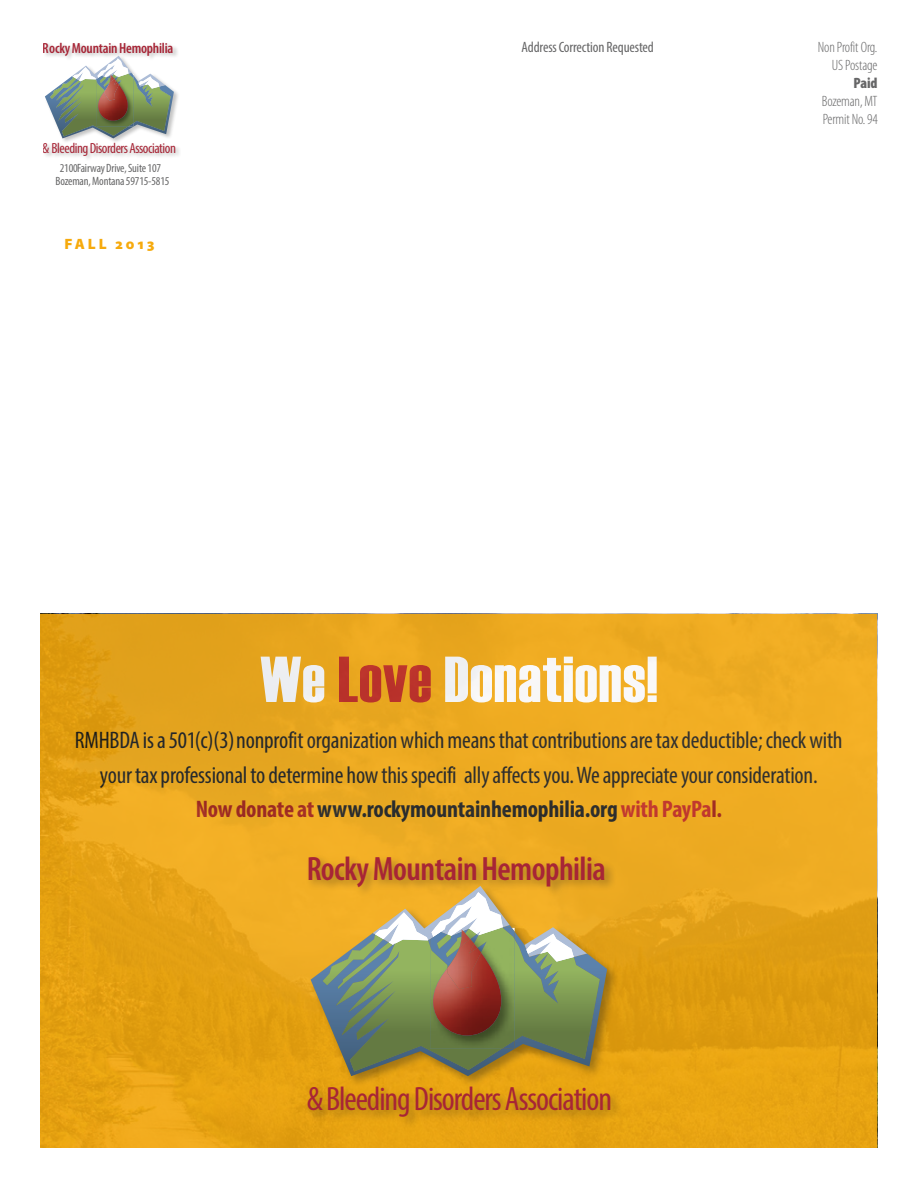
<style>
.page{position:relative;width:918px;height:1188px;background:#fff}
.page>*{position:absolute;margin:0;border:0;box-sizing:border-box;transform-origin:0 0}
.t1{font:64.8px "Haettenschweiler";letter-spacing:.015em;color:#fff}
.t2{font:condensed 33.9px "Myriad Pro";letter-spacing:-.03em;color:#a72536}
.t3{font:600 condensed 33.9px "Myriad Pro";letter-spacing:-.015em;color:#a72536}
.t4{font:condensed 24px/34.5px "Myriad Pro";letter-spacing:-.01em;color:#1c1c1a;text-align:center}
.t5{font:300 condensed 15px/18px "Myriad Pro";letter-spacing:-.01em;color:#666667;text-align:right}
.t6{font:condensed 15px "Myriad Pro";letter-spacing:-.01em;color:#666667}
.t7{font:900 15px "Myriad Pro";letter-spacing:.2em;color:#f6aa0d}
.t8{font:900 condensed 15px "Myriad Pro";color:#666667}
.t9{font:condensed 14.7px "Myriad Pro";letter-spacing:-.03em;color:#a72536}
.t10{font:600 condensed 14.7px "Myriad Pro";letter-spacing:-.015em;color:#a72536}
.t11{font:condensed 12px/13.5px "Myriad Pro";letter-spacing:-.015em;color:#666667;text-align:center}
.s1{color:#c1261b}
.s2{font-weight:700;color:#9e1a0d}
.s3{font-weight:700}
.s4{font-weight:700;color:#c1261b}
</style>
<div class="page">
<div style="left:43px;top:42px;width:138px;height:119px;background:#1c1c1a;opacity:.26"></div>
<svg style="left:45px;top:56px;width:129px;height:82px"></svg>
<img style="left:98px;top:76px;width:30px;height:45px">
<svg style="left:40px;top:614px;width:838px;height:534px;fill:#eaa71e"></svg>
<div style="left:305px;top:854px;width:318px;height:275px;background:#1c1c1a;opacity:.35"></div>
<svg style="left:311px;top:886px;width:296px;height:190px"></svg>
<img style="left:433px;top:934px;width:68px;height:102px">
<p class="t10" style="left:43px;top:40px;width:132px">Rocky Mountain Hemophilia</p>
<p class="t9" style="left:43px;top:139px;width:135px">&amp; Bleeding Disorders Association</p>
<p class="t11" style="left:55px;top:161px;width:116px">2100 Fairway Drive, Suite 107<br>Bozeman, Montana 59715-5815</p>
<p class="t7" style="left:64px;top:235px;width:91px">FALL 2013</p>
<p class="t6" style="left:522px;top:38px;width:134px">Address Correction Requested</p>
<p class="t5" style="left:818px;top:38px;width:61px">Non Profit Org.<br>US Postage</p>
<p class="t8" style="left:853px;top:74px;width:26px">Paid</p>
<p class="t5" style="left:822px;top:92px;width:58px;text-align:left">Bozeman, MT<br>Permit No. 94</p>
<h1 class="t1" style="left:260px;top:635px;width:399px">We <span class="s1">Love</span> Donations!</h1>
<p class="t4" style="left:75px;top:723px;width:769px">RMHBDA is a 501 (c)(3) nonprofit organization which means that contributions are tax deductible; check with your tax professional to determine how this specifi ally affects you. We appreciate your consideration.<br><span class="s2">Now donate at</span> <span class="s3">www.rockymountainhemophilia.org</span><span class="s4">with PayPa</span><span class="s2">l.</span></p>
<h2 class="t3" style="left:306px;top:850px;width:301px">Rocky Mountain Hemophilia</h2>
<h2 class="t2" style="left:306px;top:1078px;width:307px">&amp; Bleeding Disorders Association</h2>
</div>
